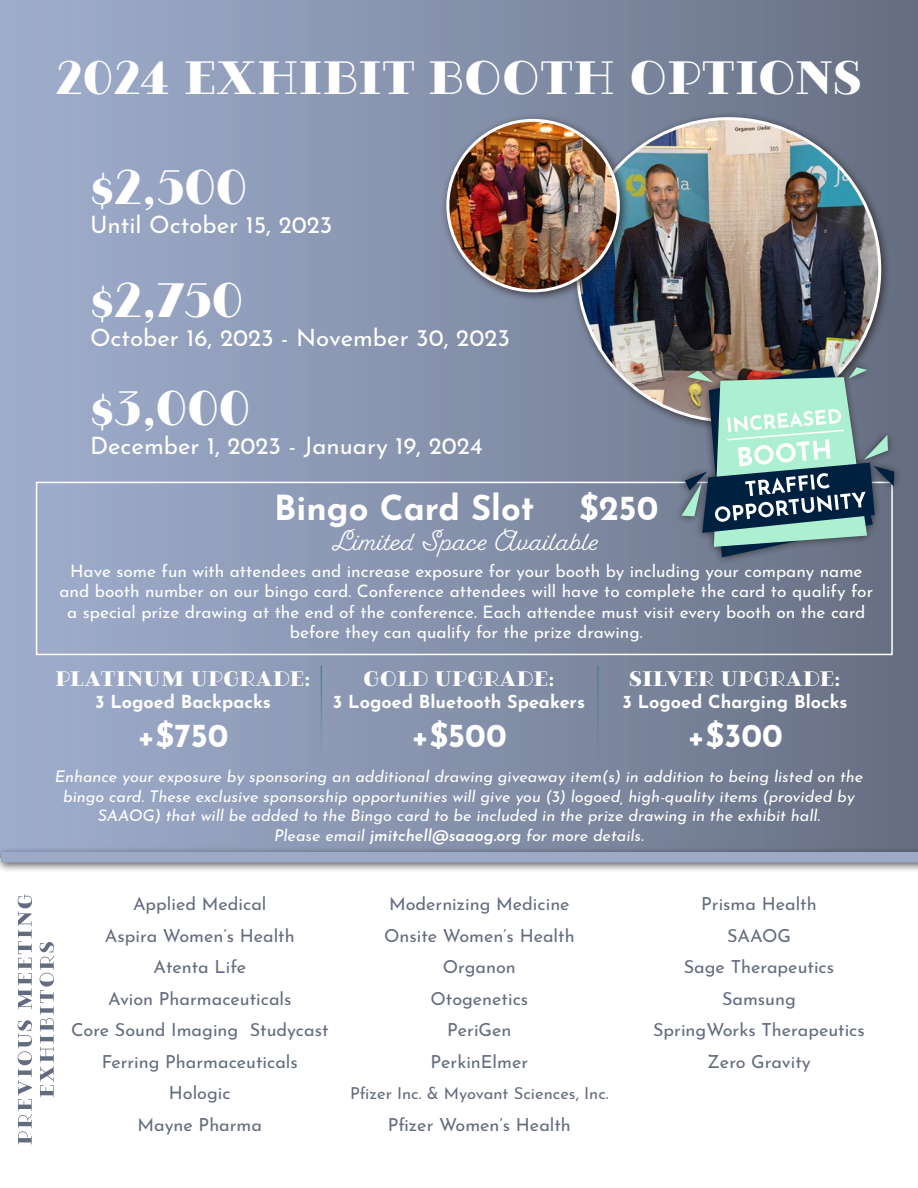
<style>
.page{position:relative;width:918px;height:1188px;background:#fff}
.page>*{position:absolute;margin:0;border:0;box-sizing:border-box;transform-origin:0 0}
.t1{font:45px "Fairwater Solid Serif";color:#fff}
.t2{font:43.5px "Fairwater Solid Serif";color:#fff}
.t3{font:700 34.5px "Josefin Sans";color:#fff}
.t4{font:700 33px "Josefin Sans";color:#fff}
.t5{font:25.5px "Fairwater Script";color:#fff}
.t6{font:24px "Josefin Sans";color:#fff}
.t7{font:19.5px "Fairwater Solid Serif";color:#fff}
.t8{font:18px "Josefin Sans";color:#646c7f}
.t9{font:700 18px "Josefin Sans";color:#fff}
.t10{font:17.25px/20.2px "Josefin Sans";color:#fff;text-align:center}
.t11{font:16.5px "Josefin Sans";color:#646c7f}
.t12{font:italic 16.2px/19.4px "Josefin Sans";color:#fff;text-align:center}
.s1{font-weight:600}
</style>
<div class="page">
<div style="left:0;top:0;width:918px;height:1188px;background:linear-gradient(to right,#a1b0d0,#677083)"></div>
<div style="left:1px;top:858px;width:917px;height:330px;background:#fff"></div>
<svg style="left:40px;top:942px;width:14px;height:155px"></svg>
<svg style="left:18px;top:894px;width:14px;height:250px"></svg>
<hr style="left:321px;top:666px;width:1px;height:90px;background:#4b8688">
<hr style="left:597px;top:666px;width:1px;height:90px;background:#4b8688">
<div style="left:570px;top:111px;width:321px;height:321px;background:#231f20;opacity:.75"></div>
<img style="left:578px;top:119px;width:302px;height:302px;border-radius:151px">
<div style="left:440px;top:113px;width:190px;height:189px;background:#231f20;opacity:.75"></div>
<img style="left:448px;top:120px;width:170px;height:171px;border-radius:85px">
<div style="left:36px;top:482px;width:857px;height:173px;border:2px solid #fff"></div>
<div style="left:674px;top:332px;width:228px;height:233px;background:#231f20;opacity:.75"></div>
<svg style="left:682px;top:339px;width:212px;height:218px;background:#748e8e"></svg>
<div style="left:0;top:846px;width:918px;height:27px;background:#231f20;opacity:.75"></div>
<div style="left:1px;top:852px;width:917px;height:10px;background:#9daac7"></div>
<p class="t2" style="left:56px;top:48px;width:808px">2024 EXHIBIT BOOTH OPTIONS</p>
<p class="t1" style="left:90px;top:157px;width:159px">$2,500</p>
<p class="t6" style="left:90px;top:205px;width:244px">Until October 15, 2023</p>
<p class="t1" style="left:90px;top:270px;width:155px">$2,750</p>
<p class="t6" style="left:90px;top:317px;width:421px">October 16, 2023 - November 30, 2023</p>
<p class="t1" style="left:90px;top:378px;width:162px">$3,000</p>
<p class="t6" style="left:90px;top:426px;width:394px">December 1, 2023 - January 19, 2024</p>
<p class="t3" style="left:274px;top:477px;width:261px">Bingo Card Slot</p>
<p class="t3" style="left:579px;top:477px;width:81px">$250</p>
<p class="t5" style="left:333px;top:527px;width:269px">Limited Space Available</p>
<p class="t10" style="left:60px;top:559px;width:815px">Have some fun with attendees and increase exposure for your booth by including your company name and booth number on our bingo card. Conference attendees will have to complete the card to qualify for a special prize drawing at the end of the conference. Each attendee must visit every booth on the card before they can qualify for the prize drawing.</p>
<p class="t7" style="left:55px;top:666px;width:257px">PLATINUM UPGRADE:</p>
<p class="t9" style="left:95px;top:685px;width:177px">3 Logoed Backpacks</p>
<p class="t4" style="left:137px;top:706px;width:93px">+$750</p>
<p class="t7" style="left:363px;top:666px;width:193px">GOLD UPGRADE:</p>
<p class="t9" style="left:333px;top:685px;width:254px">3 Logoed Bluetooth Speakers</p>
<p class="t4" style="left:411px;top:706px;width:97px">+$500</p>
<p class="t7" style="left:629px;top:666px;width:213px">SILVER UPGRADE:</p>
<p class="t9" style="left:622px;top:685px;width:227px">3 Logoed Charging Blocks</p>
<p class="t4" style="left:687px;top:706px;width:97px">+$300</p>
<p class="t12" style="left:55px;top:766px;width:810px">Enhance your exposure by sponsoring an additional drawing giveaway item(s) in addition to being listed on the bingo card. These exclusive sponsorship opportunities will give you (3) logoed, high-quality items (provided by<br>SAAOG) that will be added to the Bingo card to be included in the prize drawing in the exhibit hall.</p>
<p class="t12" style="left:274px;top:824px;width:371px">Please email <span class="s1">jmitchell@saaog.org</span> for more details.</p>
<p class="t8" style="left:133px;top:889px;width:135px">Applied Medical</p>
<p class="t8" style="left:105px;top:921px;width:191px">Aspira Women’s Health</p>
<p class="t8" style="left:153px;top:952px;width:94px">Atenta Life</p>
<p class="t8" style="left:108px;top:984px;width:185px">Avion Pharmaceuticals</p>
<p class="t8" style="left:71px;top:1015px;width:259px">Core Sound Imaging Studycast</p>
<p class="t8" style="left:102px;top:1047px;width:198px">Ferring Pharmaceuticals</p>
<p class="t8" style="left:169px;top:1078px;width:63px">Hologic</p>
<p class="t8" style="left:138px;top:1110px;width:126px">Mayne Pharma</p>
<p class="t8" style="left:389px;top:889px;width:182px">Modernizing Medicine</p>
<p class="t8" style="left:384px;top:921px;width:192px">Onsite Women’s Health</p>
<p class="t8" style="left:443px;top:952px;width:74px">Organon</p>
<p class="t8" style="left:430px;top:984px;width:99px">Otogenetics</p>
<p class="t8" style="left:447px;top:1015px;width:66px">PeriGen</p>
<p class="t8" style="left:431px;top:1047px;width:99px">PerkinElmer</p>
<p class="t11" style="left:350px;top:1080px;width:260px">Pfizer Inc. &amp; Myovant Sciences, Inc.</p>
<p class="t8" style="left:388px;top:1110px;width:185px">Pfizer Women’s Health</p>
<p class="t8" style="left:701px;top:889px;width:117px">Prisma Health</p>
<p class="t8" style="left:727px;top:921px;width:65px">SAAOG</p>
<p class="t8" style="left:684px;top:952px;width:152px">Sage Therapeutics</p>
<p class="t8" style="left:722px;top:984px;width:75px">Samsung</p>
<p class="t8" style="left:653px;top:1015px;width:213px">SpringWorks Therapeutics</p>
<p class="t8" style="left:707px;top:1047px;width:105px">Zero Gravity</p>
</div>
